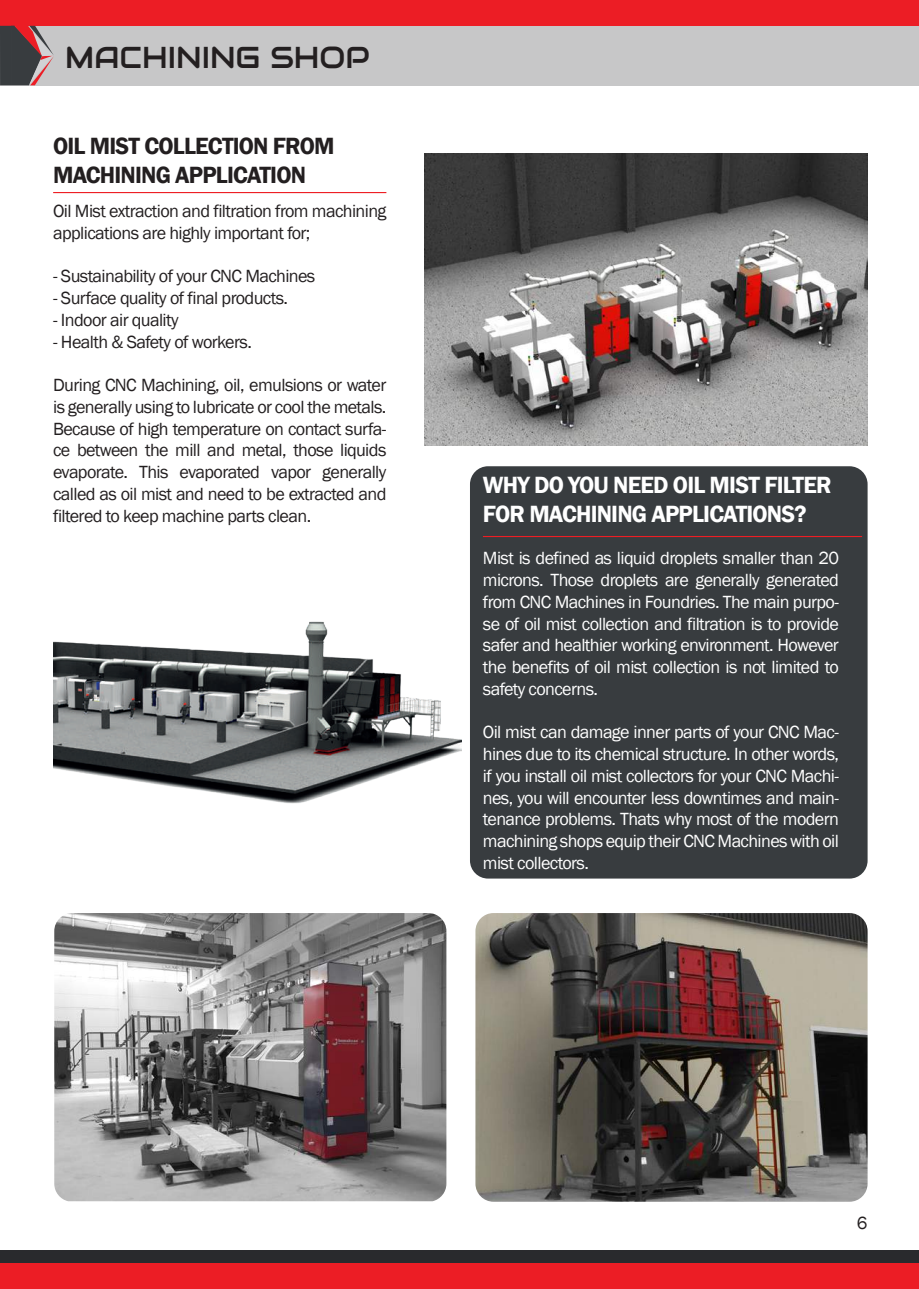
<style>
.page{position:relative;width:919px;height:1289px;background:#fff}
.page>*{position:absolute;margin:0;border:0;box-sizing:border-box;transform-origin:0 0}
.t1{font:30.15px "Audiowide";color:#231f20}
.t2{font:600 24.15px/29px "Franklin Gothic";letter-spacing:-.035em;color:#fff}
.t3{font:600 24.15px/29px "Franklin Gothic";letter-spacing:-.035em;color:#231f20}
.t4{font:18.15px/21.8px "Franklin Gothic";letter-spacing:-.035em;color:#fff;text-align:justify}
.t5{font:18.15px/21.8px "Franklin Gothic";letter-spacing:-.035em;color:#231f20}
</style>
<div class="page">
<div style="left:0;top:0;width:918px;height:26px;background:#ec1d25"></div>
<div style="left:0;top:1263px;width:918px;height:25px;background:#ec1d25"></div>
<div style="left:0;top:1250px;width:918px;height:13px;background:#292a2d"></div>
<div style="left:0;top:26px;width:918px;height:59px;background:#c7c7c8"></div>
<svg style="left:11px;top:26px;width:43px;height:59px"></svg>
<div style="left:0;top:26px;width:11px;height:59px;background:#383c3f"></div>
<img style="left:54px;top:913px;width:392px;height:288px">
<img style="left:475px;top:913px;width:392px;height:288px">
<hr style="left:53px;top:192px;width:333px;height:1px;background:#ee1d23">
<div style="left:470px;top:466px;width:397px;height:412px;background:#383c3f;border-radius:18px"></div>
<hr style="left:483px;top:536px;width:379px;height:1px;background:#ee1d23">
<img style="left:424px;top:153px;width:443px;height:293px">
<img style="left:54px;top:621px;width:407px;height:183px">
<h1 class="t1" style="left:65px;top:38px;width:306px">MACHINING SHOP</h1>
<h2 class="t3" style="left:53px;top:131px;width:283px">OIL MIST COLLECTION FROM<br>MACHINING APPLICATION</h2>
<p class="t5" style="left:53px;top:200px;width:335px">Oil Mist extraction and filtration from machining applications are highly important for;</p>
<p class="t5" style="left:53px;top:266px;width:264px">- Sustainability of your CNC Machines</p>
<p class="t5" style="left:53px;top:287px;width:236px">- Surface quality of final products.</p>
<p class="t5" style="left:53px;top:309px;width:127px">- Indoor air quality</p>
<p class="t5" style="left:53px;top:331px;width:200px">- Health &amp; Safety of workers.</p>
<p class="t5" style="left:53px;top:374px;width:335px;text-align:justify">During CNC Machining, oil, emulsions or water is generally using to lubricate or cool the metals.<br>Because of high temperature on contact surfa&shy;ce between the mill and metal, those liquids evaporate. This evaporated vapor generally called as oil mist and need to be extracted and filtered to keep machine parts clean.</p>
<h2 class="t2" style="left:483px;top:471px;width:350px">WHY DO YOU NEED OIL MIST FILTER<br>FOR MACHINING APPLICATIONS?</h2>
<p class="t4" style="left:483px;top:548px;width:357px">Mist is defined as liquid droplets smaller than 20 microns. Those droplets are generally generated from CNC Machines in Foundries. The main purpo&shy;se of oil mist collection and filtration is to provide safer and healthier working environment. However the benefits of oil mist collection is not limited to safety concerns.</p>
<p class="t4" style="left:483px;top:721px;width:357px">Oil mist can damage inner parts of your CNC Mac&shy;hines due to its chemical structure. In other words, if you install oil mist collectors for your CNC Machi&shy;nes, you will encounter less downtimes and main&shy;tenance problems. Thats why most of the modern machining shops equip their CNC Machines with oil mist collectors.</p>
<p class="t5" style="left:856px;top:1212px;width:12px">6</p>
</div>
